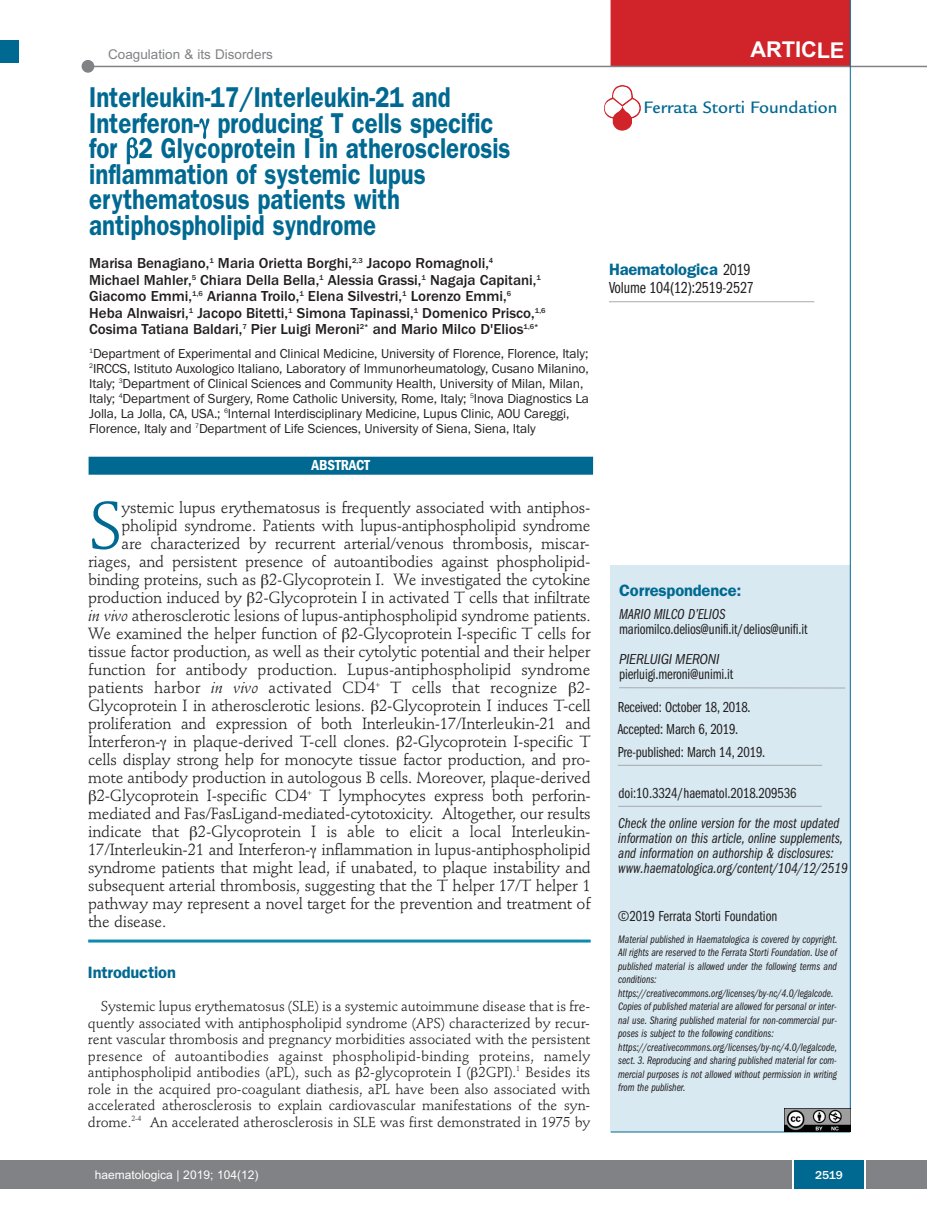
<style>
.page{position:relative;width:927px;height:1225px;background:#fff}
.page>*{position:absolute;margin:0;border:0;box-sizing:border-box;transform-origin:0 0}
.t1{font:66.45px "Stempel Schneidler";color:#006991}
.t2{font:600 28.8px/25.5px "Franklin Gothic";color:#006991;scale:.83 1}
.t3{font:700 21.75px "Arial";letter-spacing:-.01em;color:#fff}
.t4{font:500 18px "Legacy Sans";color:#006991}
.t5{font:600 16.5px "Franklin Gothic";letter-spacing:-.01em;color:#006991}
.t6{font:16.5px "Franklin Gothic Book Cmpr";letter-spacing:-.01em;color:#231f20}
.t7{font:16.05px "Stempel Schneidler";letter-spacing:-.015em;color:#231f20}
.t8{font:16.05px "Stempel Schneidler";letter-spacing:.005em;color:#231f20}
.t9{font:500 15px/16.5px "Franklin Gothic";color:#231f20}
.t10{font:15px/22.5px "Franklin Gothic Book Cmpr";letter-spacing:-.01em;color:#231f20}
.t11{font:15px/15px "Franklin Gothic Book Cmpr Ital";color:#231f20}
.t12{font:italic condensed 15px "Franklin Gothic";letter-spacing:-.01em;color:#231f20}
.t13{font:600 condensed 15px "Franklin Gothic";letter-spacing:-.005em;color:#fff}
.t14{font:14.25px/16.5px "Stempel Schneidler";letter-spacing:-.005em;color:#231f20;text-align:justify}
.t15{font:13.5px/15px "Franklin Gothic";letter-spacing:-.01em;color:#231f20}
.t16{font:13.5px "Arial";color:#808285}
.t17{font:12px "Arial";color:#fff}
.t18{font:500 12px "Franklin Gothic";color:#fff}
.t19{font:11.25px/13.5px "Franklin Gothic Book Cmpr Ital";color:#231f20}
.s1{font-style:italic}
.s2{font-family:"Franklin Gothic Book Cmpr";font-weight:400;color:#231f20}
</style>
<div class="page">
<div style="left:18px;top:1160px;width:909px;height:28px;background:#808285"></div>
<div style="left:794px;top:1160px;width:70px;height:28px;background:#006991"></div>
<hr style="left:792px;top:1160px;width:2px;height:28px;background:#fff">
<hr style="left:864px;top:1160px;width:2px;height:28px;background:#fff">
<div style="left:611px;top:565px;width:239px;height:567px;background:#d8e9f1"></div>
<hr style="left:618px;top:765px;width:204px;height:1px;background:#a8a9ad">
<hr style="left:619px;top:687px;width:226px;height:1px;background:#a8a9ad">
<hr style="left:611px;top:1131px;width:239px;height:1px;background:#006991">
<hr style="left:609px;top:301px;width:205px;height:1px;background:#a8a9ad">
<div style="left:611px;top:0;width:239px;height:67px;background:#d1232a"></div>
<hr style="left:87px;top:66px;width:840px;height:1px;background:#808285">
<div style="left:82px;top:60px;width:12px;height:13px;background:#808285;border-radius:50%"></div>
<hr style="left:618px;top:806px;width:204px;height:1px;background:#a8a9ad">
<hr style="left:850px;top:0;width:1px;height:1131px;background:#006991">
<img style="left:785px;top:1108px;width:65px;height:23px">
<img style="left:604px;top:85px;width:37px;height:46px">
<div style="left:0;top:40px;width:19px;height:22px;background:#006991"></div>
<div style="left:0;top:1160px;width:18px;height:28px;background:#808285"></div>
<hr style="left:88px;top:939px;width:503px;height:3px;background:#0d8aaf">
<div style="left:89px;top:457px;width:504px;height:18px;background:#006991"></div>
<p class="t16" style="left:108px;top:47px;width:166px">Coagulation &amp; its Disorders</p>
<h3 class="t3" style="left:751px;top:37px;width:95px">ARTICLE</h3>
<h2 class="t2" style="left:89px;top:87px;width:509px">Interleukin-17/Interleukin-21 and Interferon- producing T cells specific for 2 Glycoprotein I in atherosclerosis inflammation of systemic lupus erythematosus patients with antiphospholipid syndrome</h2>
<p class="t9" style="left:89px;top:255px;width:458px">Marisa Benagiano,<sup>1</sup> Maria Orietta Borghi,<sup>2,3</sup> Jacopo Romagnoli,<sup>4<br></sup>Michael Mahler,<sup>5</sup> Chiara Della Bella,<sup>1</sup> Alessia Grassi,<sup>1</sup> Nagaja Capitani,<sup>1<br></sup>Giacomo Emmi,<sup>1,6</sup> Arianna Troilo,<sup>1</sup> Elena Silvestri,<sup>1</sup> Lorenzo Emmi,<sup>6<br></sup>Heba Alnwaisri,<sup>1</sup> Jacopo Bitetti,<sup>1</sup> Simona Tapinassi,<sup>1</sup> Domenico Prisco,<sup>1,6<br></sup>Cosima Tatiana Baldari,<sup>7</sup> Pier Luigi Meroni<sup>2*</sup> and Mario Milco D'Elios<sup>1,6*</sup></p>
<p class="t15" style="left:89px;top:346px;width:501px"><sup>1</sup>Department of Experimental and Clinical Medicine, University of Florence, Florence, Italy; <sup>2</sup>IRCCS, Istituto Auxologico Italiano, Laboratory of Immunorheumatology, Cusano Milanino, Italy; <sup>3</sup>Department of Clinical Sciences and Community Health, University of Milan, Milan, Italy; <sup>4</sup>Department of Surgery, Rome Catholic University, Rome, Italy; <sup>5</sup>Inova Diagnostics La Jolla, La Jolla, CA, USA.; <sup>6</sup>Internal Interdisciplinary Medicine, Lupus Clinic, AOU Careggi, Florence, Italy and <sup>7</sup>Department of Life Sciences, University of Siena, Siena, Italy</p>
<p class="t13" style="left:311px;top:460px;width:60px">ABSTRACT</p>
<h1 class="t1" style="left:88px;top:498px;width:36px">S</h1>
<p class="t7" style="left:122px;top:500px;width:470px">ystemic lupus erythematosus is frequently associated with antiphos-</p>
<p class="t7" style="left:122px;top:518px;width:471px">pholipid syndrome. Patients with lupus-antiphospholipid syndrome</p>
<p class="t7" style="left:122px;top:536px;width:470px">are characterized by recurrent arterial/venous thrombosis, miscar-</p>
<p class="t7" style="left:88px;top:554px;width:504px">riages, and persistent presence of autoantibodies against phospholipid-</p>
<p class="t7" style="left:88px;top:572px;width:504px">binding proteins, such as 2-Glycoprotein I. We investigated the cytokine</p>
<p class="t7" style="left:88px;top:590px;width:504px">production induced by 2-Glycoprotein I in activated T cells that infiltrate</p>
<p class="t7" style="left:88px;top:608px;width:504px"><span class="s1">in vivo</span> atherosclerotic lesions of lupus-antiphospholipid syndrome patients.</p>
<p class="t7" style="left:88px;top:626px;width:504px">We examined the helper function of 2-Glycoprotein I-specific T cells for</p>
<p class="t7" style="left:88px;top:644px;width:504px">tissue factor production, as well as their cytolytic potential and their helper</p>
<p class="t7" style="left:88px;top:662px;width:504px">function for antibody production. Lupus-antiphospholipid syndrome</p>
<p class="t8" style="left:88px;top:680px;width:504px">patients harbor <span class="s1">in vivo</span> activated CD4<sup>+</sup> T cells that recognize 2-</p>
<p class="t7" style="left:88px;top:698px;width:504px">Glycoprotein I in atherosclerotic lesions. 2-Glycoprotein I induces T-cell</p>
<p class="t7" style="left:88px;top:716px;width:504px">proliferation and expression of both Interleukin-17/Interleukin-21 and</p>
<p class="t7" style="left:88px;top:734px;width:504px">Interferon- in plaque-derived T-cell clones. 2-Glycoprotein I-specific T</p>
<p class="t7" style="left:88px;top:752px;width:504px">cells display strong help for monocyte tissue factor production, and pro-</p>
<p class="t7" style="left:88px;top:770px;width:504px">mote antibody production in autologous B cells. Moreover, plaque-derived</p>
<p class="t7" style="left:97px;top:788px;width:495px">2-Glycoprotein I-specific CD4<sup>+</sup> T lymphocytes express both perforin-</p>
<p class="t7" style="left:88px;top:806px;width:504px">mediated and Fas/FasLigand-mediated-cytotoxicity. Altogether, our results</p>
<p class="t7" style="left:88px;top:824px;width:504px">indicate that 2-Glycoprotein I is able to elicit a local Interleukin-</p>
<p class="t7" style="left:88px;top:842px;width:504px">17/Interleukin-21 and Interferon- inflammation in lupus-antiphospholipid</p>
<p class="t7" style="left:88px;top:860px;width:504px">syndrome patients that might lead, if unabated, to plaque instability and</p>
<p class="t7" style="left:88px;top:878px;width:504px">subsequent arterial thrombosis, suggesting that the T helper 17/T helper 1</p>
<p class="t7" style="left:88px;top:896px;width:504px">pathway may represent a novel target for the prevention and treatment of</p>
<p class="t7" style="left:88px;top:914px;width:80px">the disease.</p>
<p class="t5" style="left:88px;top:966px;width:89px">Introduction</p>
<p class="t14" style="left:88px;top:999px;width:504px;text-indent:13px">Systemic lupus erythematosus (SLE) is a systemic autoimmune disease that is fre&shy;quently associated with antiphospholipid syndrome (APS) characterized by recur&shy;rent vascular thrombosis and pregnancy morbidities associated with the persistent presence of autoantibodies against phospholipid-binding proteins, namely antiphospholipid antibodies (aPL), such as 2-glycoprotein I ( 2GPI).<sup>1</sup> Besides its role in the acquired pro-coagulant diathesis, aPL have been also associated with accelerated atherosclerosis to explain cardiovascular manifestations of the syn&shy;drome.<sup>2-4</sup> An accelerated atherosclerosis in SLE was first demonstrated in 1975 by</p>
<p class="t4" style="left:644px;top:101px;width:196px">Ferrata Storti Foundation</p>
<p class="t5" style="left:609px;top:264px;width:143px">Haematologica <span class="s2">2019</span></p>
<p class="t6" style="left:609px;top:282px;width:146px">Volume 104(12):2519-2527</p>
<p class="t5" style="left:619px;top:584px;width:124px">Correspondence:</p>
<p class="t11" style="left:619px;top:608px;width:108px">MARIO MILCO D’ELIOS</p>
<p class="t10" style="left:619px;top:619px;width:190px">mariomilco.delios@unifi.it/delios@unifi.it</p>
<p class="t12" style="left:619px;top:654px;width:102px">PIERLUIGI MERONI</p>
<p class="t10" style="left:619px;top:664px;width:116px">pierluigi.meroni@unimi.it</p>
<p class="t10" style="left:618px;top:696px;width:149px">Received: October 18, 2018.<br>Accepted: March 6, 2019.<br>Pre-published: March 14, 2019.</p>
<p class="t10" style="left:618px;top:782px;width:180px">doi:10.3324/haematol.2018.209536</p>
<p class="t11" style="left:618px;top:817px;width:231px">Check the online version for the most updated information on this article, online supplements, and information on authorship &amp; disclosures: www.haematologica.org/content/104/12/2519</p>
<p class="t10" style="left:618px;top:906px;width:161px">©2019 Ferrata Storti Foundation</p>
<p class="t19" style="left:618px;top:933px;width:221px">Material published in Haematologica is covered by copyright.<br>All rights are reserved to the Ferrata Storti Foundation. Use of published material is allowed under the following terms and conditions: https://creativecommons.org/licenses/by-nc/4.0/legalcode.<br>Copies of published material are allowed for personal or inter&shy;nal use. Sharing published material for non-commercial pur&shy;poses is subject to the following conditions: https://creativecommons.org/licenses/by-nc/4.0/legalcode, sect. 3. Reproducing and sharing published material for com&shy;mercial purposes is not allowed without permission in writing from the publisher.</p>
<p class="t17" style="left:95px;top:1167px;width:165px">haematologica | 2019; 104(12)</p>
<p class="t18" style="left:815px;top:1167px;width:29px">2519</p>
</div>
